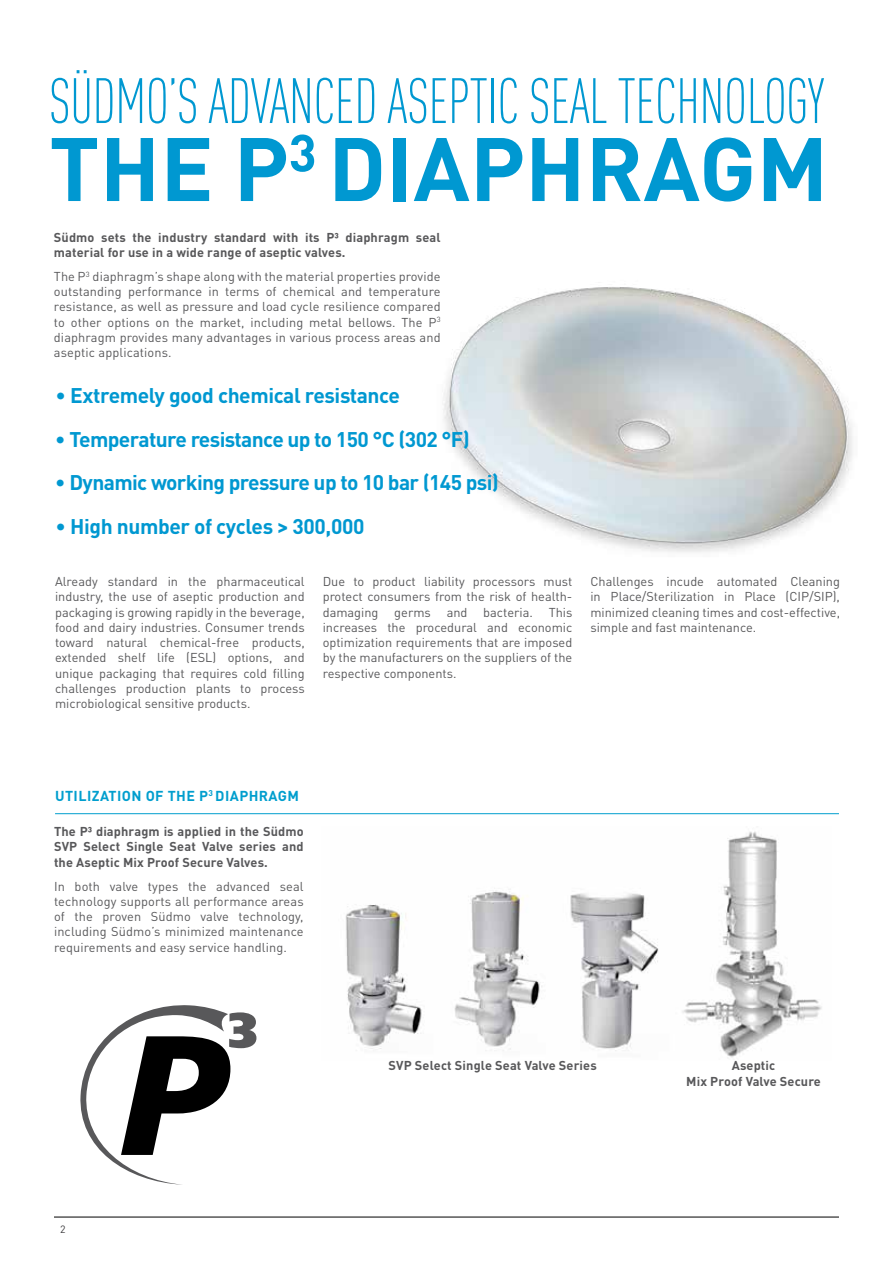
<style>
.page{position:relative;width:893px;height:1263px;background:#fff}
.page>*{position:absolute;margin:0;border:0;box-sizing:border-box;transform-origin:0 0}
.t1{font:700 88.5px "DIN Pro";color:#0098d1}
.t2{font:300 condensed 63px "DIN Pro";letter-spacing:-.01em;color:#0098d1;scale:.91 1}
.t3{font:700 21px "DIN Pro";letter-spacing:-.03em;color:#0098d1}
.t4{font:700 14.25px "DIN Pro";letter-spacing:.03em;color:#009ece}
.t5{font:12.75px/15.3px "DIN Pro";color:#58585a;text-align:justify}
.t6{font:700 12.75px/15.3px "DIN Pro";letter-spacing:.01em;color:#58585a}
.t7{font:10.5px "DIN Pro";color:#3e3d40}
.s1{font-weight:400}
</style>
<div class="page">
<hr style="left:54px;top:1217px;width:785px;height:1px;background:#000">
<svg style="left:80px;top:1005px;width:176px;height:180px"></svg>
<img style="left:345px;top:831px;width:477px;height:227px">
<img style="left:443px;top:287px;width:410px;height:265px">
<hr style="left:55px;top:813px;width:784px;height:1px;background:#009ece">
<h2 class="t2" style="left:49px;top:56px;width:853px">SÜDMO’S ADVANCED ASEPTIC SEAL TECHNOLOGY</h2>
<h1 class="t1" style="left:49px;top:95px;width:781px">THE P<sup>3</sup> DIAPHRAGM</h1>
<p class="t6" style="left:54px;top:228px;width:388px">Südmo sets the industry standard with its P³ diaphragm seal material for use in a wide range of aseptic valves.</p>
<p class="t5" style="left:54px;top:267px;width:388px">The P<sup>3</sup> diaphragm’s shape along with the material properties provide outstanding performance in terms of chemical and temperature resistance, as well as pressure and load cycle resilience compared to other options on the market, including metal bellows. The P<sup>3 </sup>diaphragm provides many advantages in various process areas and aseptic applications.</p>
<h3 class="t3" style="left:55px;top:378px;width:346px"><span class="s1">•</span> Extremely good chemical resistance</h3>
<h3 class="t3" style="left:55px;top:421px;width:416px">• Temperature resistance up to 150 °C (302 °F)</h3>
<h3 class="t3" style="left:55px;top:465px;width:445px">• Dynamic working pressure up to 10 bar (145 psi)</h3>
<h3 class="t3" style="left:55px;top:508px;width:311px"><span class="s1">•</span> High number of cycles &gt; 300,000</h3>
<p class="t5" style="left:55px;top:572px;width:251px">Already standard in the pharmaceutical industry, the use of aseptic production and packaging is growing rapidly in the beverage, food and dairy industries. Consumer trends toward natural chemical-free products, extended shelf life (ESL) options, and unique packaging that requires cold filling challenges production plants to process microbiological sensitive products.</p>
<p class="t5" style="left:323px;top:572px;width:251px">Due to product liability processors must protect consumers from the risk of health&shy;damaging germs and bacteria. This increases the procedural and economic optimization requirements that are imposed by the manufacturers on the suppliers of the respective components.</p>
<p class="t5" style="left:590px;top:572px;width:251px">Challenges incude automated Cleaning in Place/Sterilization in Place (CIP/SIP), minimized cleaning times and cost-effective, simple and fast maintenance.</p>
<p class="t4" style="left:55px;top:783px;width:246px">UTILIZATION OF THE P<sup>3</sup> DIAPHRAGM</p>
<p class="t6" style="left:54px;top:822px;width:251px;text-align:justify">The P³ diaphragm is applied in the Südmo SVP Select Single Seat Valve series and the Aseptic Mix Proof Secure Valves.</p>
<p class="t5" style="left:54px;top:877px;width:251px">In both valve types the advanced seal technology supports all performance areas of the proven Südmo valve technology, including Südmo’s minimized maintenance requirements and easy service handling.</p>
<p class="t7" style="left:60px;top:1221px;width:7px">2</p>
<p class="t6" style="left:389px;top:1056px;width:210px">SVP Select Single Seat Valve Series</p>
<p class="t6" style="left:686px;top:1056px;width:136px;text-align:center">Aseptic<br>Mix Proof Valve Secure</p>
</div>
